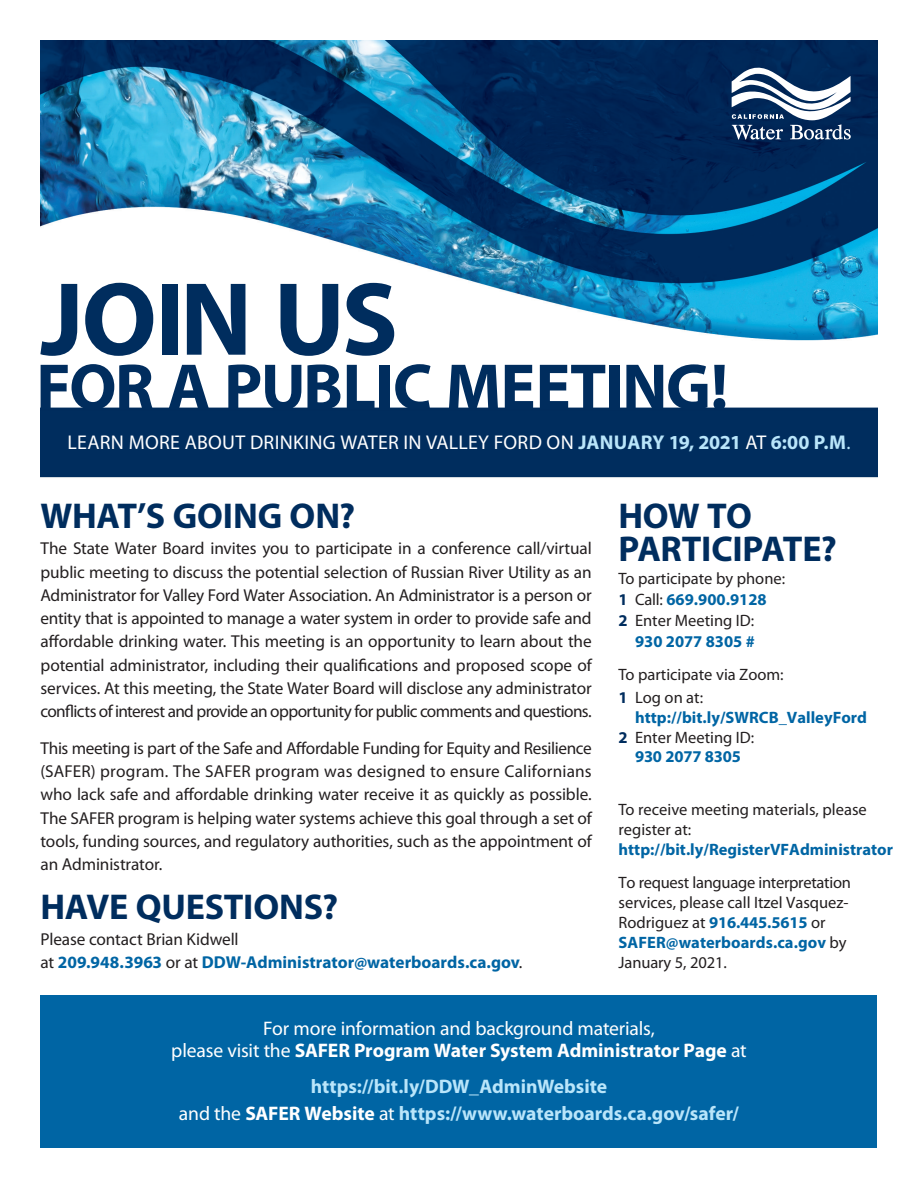
<style>
.page{position:relative;width:918px;height:1188px;background:#fff}
.page>*{position:absolute;margin:0;border:0;box-sizing:border-box;transform-origin:0 0}
.t1{font:700 105px "Myriad Pro";letter-spacing:-.03em;color:#002d5e}
.t2{font:700 66px "Myriad Pro";letter-spacing:-.02em;color:#002d5e}
.t3{font:700 36px/33px "Myriad Pro";letter-spacing:-.01em;color:#002d5e}
.t4{font:19.95px "Myriad Pro";letter-spacing:.015em;color:#fff}
.t5{font:19.65px/21.8px "Myriad Pro";letter-spacing:-.01em;color:#fff;text-align:center}
.t6{font:700 19.65px/27.2px "Myriad Pro";color:#b9e5fa;text-align:center}
.t7{font:17.25px/23.2px "Myriad Pro";letter-spacing:-.015em;color:#231f20;text-align:justify}
.t8{font:700 17.25px/23.2px "Myriad Pro";color:#0065a4}
.t9{font:16.5px/20px "Myriad Pro";color:#231f20}
.t10{font:700 16.5px "Myriad Pro";color:#0065a4}
.s1{font-weight:700;color:#b9e5fa}
.s2{color:#b9e5fa}
.s3{font-weight:400;color:#231f20}
.s4{color:#002d5e}
.s5{font-weight:700;color:#002d5e}
.s6{font-weight:700;color:#0065a4}
.s7{font-weight:700}
.s8{font-weight:400;color:#fff}
.s9{color:#fff}
</style>
<div class="page">
<img style="left:40px;top:40px;width:838px;height:438px">
<div style="left:40px;top:995px;width:838px;height:153px;background:#0065a4"></div>
<svg style="left:732px;top:68px;width:119px;height:72px"></svg>
<h1 class="t1" style="left:40px;top:261px;width:359px">JOIN US</h1>
<h2 class="t2" style="left:36px;top:350px;width:694px">FOR A PUBLIC MEETING!</h2>
<p class="t4" style="left:68px;top:432px;width:784px">LEARN MORE ABOUT DRINKING WATER IN VALLEy FORD ON <span class="s1">JANUARY 19, 2021</span> AT <span class="s1">6:00 P.M</span><span class="s2">.</span></p>
<h3 class="t3" style="left:40px;top:500px;width:316px">WHAT’S GOING ON?</h3>
<p class="t7" style="left:40px;top:537px;width:553px">The State Water Board invites you to participate in a conference call/virtual public meeting to discuss the potential selection of Russian River Utility as an Administrator for Valley Ford Water Association. An Administrator is a person or entity that is appointed to manage a water system in order to provide safe and afordable drinking water. This meeting is an opportunity to learn about the potential administrator, including their qualifcations and proposed scope of services. At this meeting, the State Water Board will disclose any administrator conficts of interest and provide an opportunity for public comments and questions.</p>
<p class="t7" style="left:40px;top:737px;width:553px">This meeting is part of the Safe and Afordable Funding for Equity and Resilience (SAFER) program. The SAFER program was designed to ensure Californians who lack safe and afordable drinking water receive it as quickly as possible.<br>The SAFER program is helping water systems achieve this goal through a set of tools, funding sources, and regulatory authorities, such as the appointment of an Administrator.</p>
<h3 class="t3" style="left:40px;top:891px;width:299px">HAVE QUESTIONS?</h3>
<p class="t8" style="left:40px;top:928px;width:484px"><span class="s3">Please contact Brian Kidwell<br>at</span> 209.948.3963 <span class="s3">or at</span> DDW-Administrator@waterboards.ca.gov<span class="s3">.</span></p>
<h3 class="t3" style="left:619px;top:500px;width:220px">HOW TO<br>PARTICIPATE?</h3>
<p class="t9" style="left:619px;top:569px;width:168px">To participate by phone:</p>
<p class="t10" style="left:619px;top:590px;width:150px"><span class="s4">1</span> <span class="s3">Call:</span> 669.900.9128</p>
<p class="t9" style="left:619px;top:611px;width:137px"><span class="s5">2</span> Enter Meeting ID:</p>
<p class="t10" style="left:635px;top:632px;width:121px">930 2077 8305 #</p>
<p class="t9" style="left:619px;top:664px;width:167px;line-height:22.6px">To participate via Zoom:<br><span class="s5">1</span> Log on at:</p>
<p class="t10" style="left:635px;top:708px;width:234px">http://bit.ly/SWRCB_ValleyFord</p>
<p class="t9" style="left:619px;top:727px;width:137px"><span class="s5">2</span> Enter Meeting ID:</p>
<p class="t10" style="left:635px;top:747px;width:107px">930 2077 8305</p>
<p class="t9" style="left:619px;top:800px;width:250px">To receive meeting materials, please register at:</p>
<p class="t10" style="left:619px;top:838px;width:276px">http://bit.ly/RegisterVFAdministrator</p>
<p class="t9" style="left:619px;top:873px;width:234px">To request language interpretation services, please call Itzel Vasquez-<br>Rodriguez at <span class="s6">916.445.5615</span> or<br><span class="s6">SAFER@waterboards.ca.gov</span> by<br>January 5, 2021.</p>
<p class="t5" style="left:171px;top:1018px;width:577px">For more information and background materials,<br>please visit the <span class="s7">SAFER Program Water System Administrator Page</span> at</p>
<p class="t6" style="left:179px;top:1073px;width:562px">https://bit.ly/DDW_AdminWebsite<br><span class="s8">and the</span> <span class="s9">SAFER Website</span> <span class="s8">at</span> https://www.waterboards.ca.gov/safer/</p>
</div>
